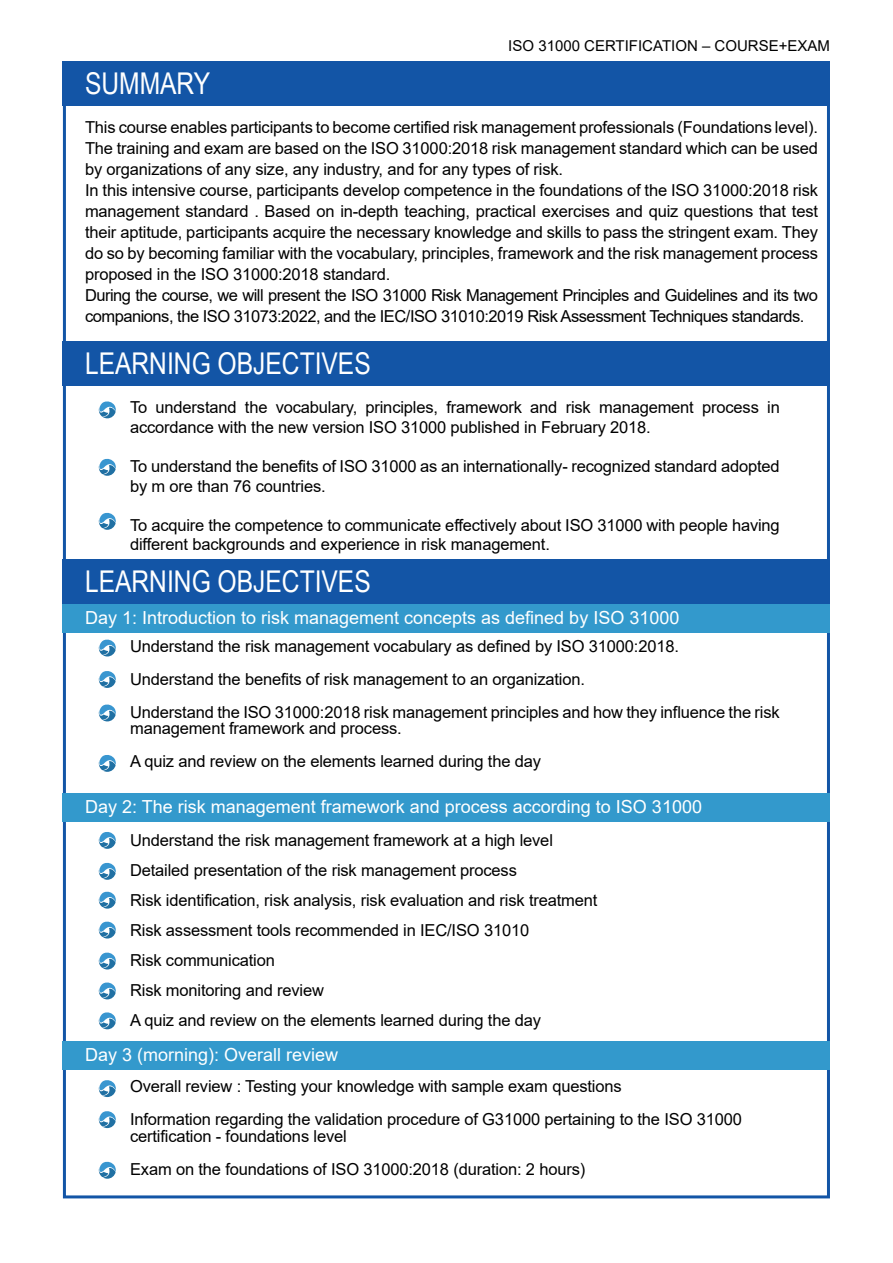
<style>
.page{position:relative;width:893px;height:1263px;background:#fff}
.page>*{position:absolute;margin:0;border:0;box-sizing:border-box;transform-origin:0 0}
.t1{font:30px "Arial Narrow";color:#fff}
.t2{font:18px "Arial";color:#fff}
.t3{font:16.5px/21px "Arial";letter-spacing:-.01em;color:#000}
.t4{font:15px "Arial";color:#000}
</style>
<div class="page">
<div style="left:63px;top:61px;width:767px;height:45px;background:#1355a6"></div>
<div style="left:63px;top:341px;width:767px;height:45px;background:#1355a6"></div>
<div style="left:63px;top:559px;width:767px;height:45px;background:#1355a6"></div>
<div style="left:63px;top:604px;width:767px;height:29px;background:#39c"></div>
<div style="left:63px;top:793px;width:767px;height:29px;background:#39c"></div>
<div style="left:63px;top:1041px;width:767px;height:29px;background:#39c"></div>
<svg style="left:99px;top:401px;width:17px;height:17px"></svg>
<svg style="left:99px;top:459px;width:17px;height:17px"></svg>
<svg style="left:99px;top:513px;width:17px;height:17px"></svg>
<svg style="left:99px;top:640px;width:17px;height:16px"></svg>
<svg style="left:99px;top:704px;width:17px;height:17px"></svg>
<svg style="left:99px;top:755px;width:17px;height:17px"></svg>
<svg style="left:99px;top:832px;width:17px;height:17px"></svg>
<svg style="left:99px;top:892px;width:17px;height:17px"></svg>
<svg style="left:99px;top:952px;width:17px;height:17px"></svg>
<svg style="left:99px;top:863px;width:17px;height:17px"></svg>
<svg style="left:99px;top:921px;width:17px;height:17px"></svg>
<svg style="left:99px;top:982px;width:17px;height:17px"></svg>
<svg style="left:99px;top:1012px;width:17px;height:17px"></svg>
<svg style="left:99px;top:1080px;width:17px;height:17px"></svg>
<svg style="left:99px;top:1111px;width:17px;height:17px"></svg>
<svg style="left:99px;top:1162px;width:17px;height:17px"></svg>
<svg style="left:99px;top:671px;width:17px;height:17px"></svg>
<h1 class="t1" style="left:85px;top:62px;width:127px">SUMMARY</h1>
<p class="t4" style="left:508px;top:35px;width:323px">ISO 31000 CERTIFICATION – COURSE+EXAM</p>
<p class="t3" style="left:85px;top:116px;width:734px">This course enables participants to become certified risk management professionals (Foundations level).<br>The training and exam are based on the ISO 31000:2018 risk management standard which can be used by organizations of any size, any industry, and for any types of risk.<br>In this intensive course, participants develop competence in the foundations of the ISO 31000:2018 risk management standard . Based on in-depth teaching, practical exercises and quiz questions that test their aptitude, participants acquire the necessary knowledge and skills to pass the stringent exam. They do so by becoming familiar with the vocabulary, principles, framework and the risk management process proposed in the ISO 31000:2018 standard.<br>During the course, we will present the ISO 31000 Risk Management Principles and Guidelines and its two companions, the ISO 31073:2022, and the IEC/ISO 31010:2019 Risk Assessment Techniques standards.</p>
<h1 class="t1" style="left:85px;top:341px;width:287px">LEARNING OBJECTIVES</h1>
<p class="t3" style="left:130px;top:398px;width:651px;line-height:19.5px">To understand the vocabulary, principles, framework and risk management process in accordance with the new version ISO 31000 published in February 2018.</p>
<p class="t3" style="left:130px;top:456px;width:651px;line-height:19.5px">To understand the benefits of ISO 31000 as an internationally- recognized standard adopted by m ore than 76 countries.</p>
<p class="t3" style="left:130px;top:515px;width:651px;line-height:19.5px">To acquire the competence to communicate effectively about ISO 31000 with people having different backgrounds and experience in risk management.</p>
<h1 class="t1" style="left:85px;top:560px;width:287px">LEARNING OBJECTIVES</h1>
<p class="t2" style="left:85px;top:605px;width:596px">Day 1: Introduction to risk management concepts as defined by ISO 31000</p>
<p class="t3" style="left:130px;top:629px;width:651px;line-height:33px">Understand the risk management vocabulary as defined by ISO 31000:2018.<br>Understand the benefits of risk management to an organization.<br>Understand the ISO 31000:2018 risk management principles and how they influence the risk</p>
<p class="t3" style="left:130px;top:712px;width:412px;line-height:33px">management framework and process.<br>A quiz and review on the elements learned during the day</p>
<p class="t2" style="left:85px;top:794px;width:618px">Day 2: The risk management framework and process according to ISO 31000</p>
<p class="t3" style="left:130px;top:825px;width:469px;line-height:30px">Understand the risk management framework at a high level Detailed presentation of the risk management process<br>Risk identification, risk analysis, risk evaluation and risk treatment Risk assessment tools recommended in IEC/ISO 31010<br>Risk communication<br>Risk monitoring and review<br>A quiz and review on the elements learned during the day</p>
<p class="t2" style="left:85px;top:1042px;width:255px">Day 3 (morning): Overall review</p>
<p class="t3" style="left:130px;top:1070px;width:613px;line-height:33px">Overall review : Testing your knowledge with sample exam questions<br>Information regarding the validation procedure of G31000 pertaining to the ISO 31000</p>
<p class="t3" style="left:130px;top:1119px;width:457px;line-height:33px">certification - foundations level<br>Exam on the foundations of ISO 31000:2018 (duration: 2 hours)</p>
</div>
